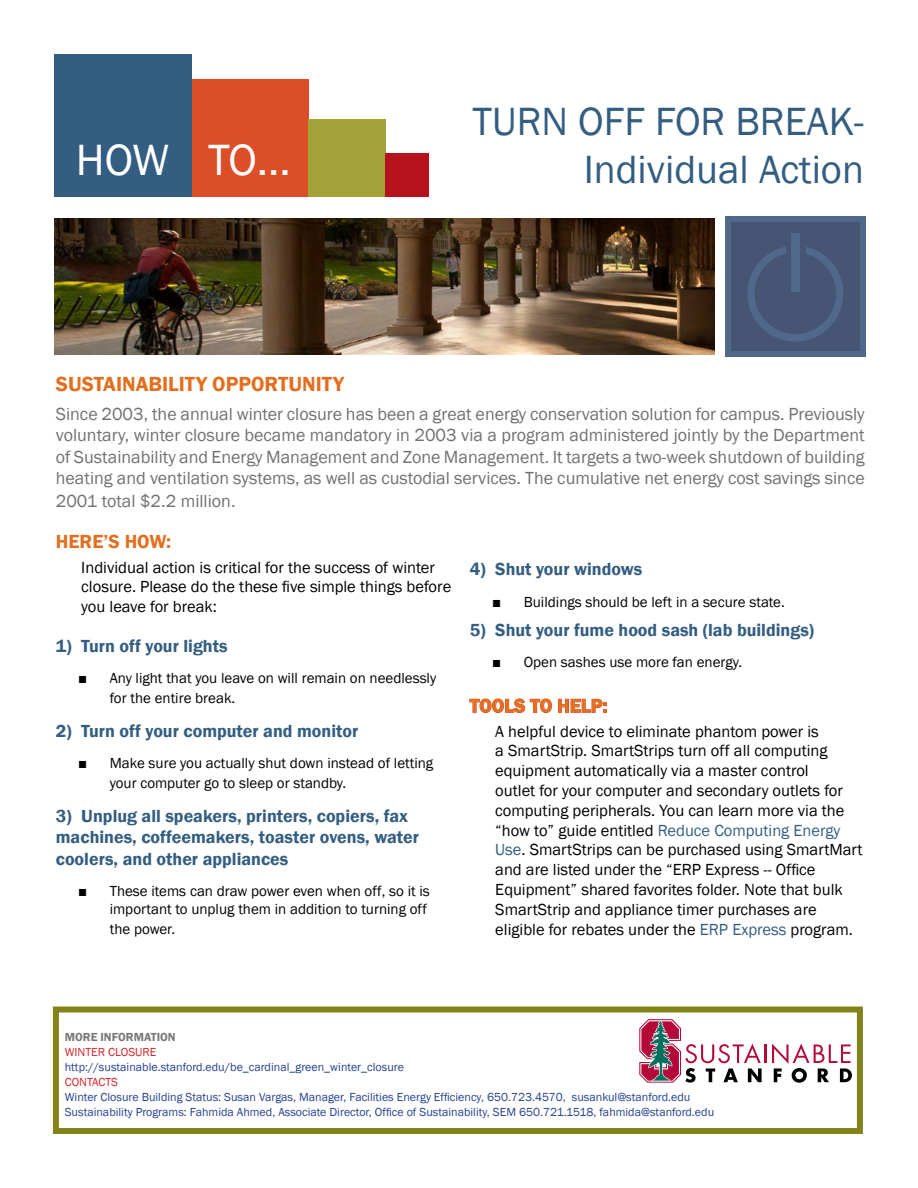
<style>
.page{position:relative;width:918px;height:1188px;background:#fff}
.page>*{position:absolute;margin:0;border:0;box-sizing:border-box;transform-origin:0 0}
.t1{font:45px "Franklin Gothic";color:#fff}
.t2{font:40.5px/48.6px "Franklin Gothic";color:#335e81;text-align:right}
.t3{font:600 21px "Franklin Gothic";color:#e36f1e}
.t4{font:600 19.5px "Franklin Gothic";color:#e36f1e}
.t5{font:18px/21.9px "Franklin Gothic";color:#717073;text-align:justify}
.t6{font:600 18px/21.6px "Franklin Gothic";color:#335e81}
.t7{font:16.5px/19.8px "Franklin Gothic";color:#000}
.t8{font:15px/19.8px "Franklin Gothic";color:#000}
.t9{font:12px/15px "Franklin Gothic";color:#25408f}
.t10{font:12px "Franklin Gothic";color:#d2232a}
.t11{font:600 12px "Franklin Gothic";color:#787878}
.s1{color:#335e81}
</style>
<div class="page">
<div style="left:191px;top:79px;width:117px;height:118px;background:#dc4e28"></div>
<div style="left:54px;top:54px;width:137px;height:143px;background:#335e81"></div>
<div style="left:308px;top:119px;width:77px;height:78px;background:#a3a238"></div>
<div style="left:385px;top:153px;width:43px;height:44px;background:#b5121b"></div>
<img style="left:54px;top:219px;width:661px;height:135px">
<svg style="left:469px;top:698px;width:83px;height:15px"></svg>
<svg style="left:558px;top:699px;width:48px;height:14px"></svg>
<div style="left:53px;top:1006px;width:810px;height:128px;border:6px solid #82841a"></div>
<svg style="left:639px;top:1019px;width:213px;height:64px"></svg>
<div style="left:725px;top:216px;width:140px;height:140px;background:#4c6587"></div>
<div style="left:731px;top:222px;width:128px;height:128px;background:#425170"></div>
<div style="left:747px;top:246px;width:96px;height:96px;background:#4c6587;border-radius:50%"></div>
<div style="left:786px;top:229px;width:20px;height:66px;background:#425170"></div>
<svg style="left:755px;top:253px;width:81px;height:81px"></svg>
<div style="left:791px;top:233px;width:9px;height:59px;background:#4c6587"></div>
<h1 class="t1" style="left:76px;top:132px;width:216px">How To...</h1>
<h2 class="t2" style="left:473px;top:98px;width:393px">TURN OFF FOR BREAK-<br>Individual Action</h2>
<p class="t3" style="left:56px;top:371px;width:290px">SUSTAINABILITY OPPORTUNITY</p>
<p class="t5" style="left:56px;top:403px;width:810px">Since 2003, the annual winter closure has been a great energy conservation solution for campus. Previously voluntary, winter closure became mandatory in 2003 via a program administered jointly by the Department of Sustainability and Energy Management and Zone Management. It targets a two-week shutdown of building heating and ventilation systems, as well as custodial services. The cumulative net energy cost savings since 2001 total $2.2 million.</p>
<p class="t4" style="left:56px;top:530px;width:117px">HERE’S HOW:</p>
<p class="t7" style="left:81px;top:558px;width:371px">Individual action is critical for the success of winter closure. Please do the these five simple things before you leave for break:</p>
<p class="t6" style="left:56px;top:635px;width:173px">1) Turn off your lights</p>
<p class="t8" style="left:110px;top:669px;width:328px;text-indent:-32px">■ Any light that you leave on will remain on needlessly for the entire break.</p>
<p class="t6" style="left:56px;top:720px;width:304px">2) Turn off your computer and monitor</p>
<p class="t8" style="left:110px;top:754px;width:325px;text-indent:-32px">■ Make sure you actually shut down instead of letting your computer go to sleep or standby.</p>
<p class="t6" style="left:56px;top:805px;width:365px">3) Unplug all speakers, printers, copiers, fax machines, coffeemakers, toaster ovens, water coolers, and other appliances</p>
<p class="t8" style="left:78px;top:883px;width:353px;line-height:18px;text-align:right">■ These items can draw power even when off, so it is important to unplug them in addition to turning off</p>
<p class="t8" style="left:110px;top:919px;width:67px">the power.</p>
<p class="t6" style="left:470px;top:559px;width:174px">4) Shut your windows</p>
<p class="t8" style="left:492px;top:592px;width:294px">■ Buildings should be left in a secure state.</p>
<p class="t6" style="left:470px;top:619px;width:346px">5) Shut your fume hood sash (lab buildings)</p>
<p class="t8" style="left:492px;top:653px;width:251px">■ Open sashes use more fan energy.</p>
<p class="t4" style="left:470px;top:694px;width:139px">TOOLS TO HELP:</p>
<p class="t7" style="left:495px;top:722px;width:369px">A helpful device to eliminate phantom power is<br>a SmartStrip. SmartStrips turn off all computing equipment automatically via a master control<br>outlet for your computer and secondary outlets for computing peripherals. You can learn more via the “how to” guide entitled <span class="s1">Reduce Computing Energy Use</span>. SmartStrips can be purchased using SmartMart and are listed under the “ERP Express -- Office Equipment” shared favorites folder. Note that bulk SmartStrip and appliance timer purchases are eligible for rebates under the <span class="s1">ERP Express</span> program.</p>
<p class="t11" style="left:65px;top:1030px;width:112px">MORE INFORMATION</p>
<p class="t10" style="left:65px;top:1045px;width:93px">WINTER CLOSURE</p>
<p class="t9" style="left:65px;top:1060px;width:341px">http://sustainable.stanford.edu/be_cardinal_green_winter_closure</p>
<p class="t10" style="left:65px;top:1075px;width:55px">CONTACTS</p>
<p class="t9" style="left:65px;top:1090px;width:651px">Winter Closure Building Status: Susan Vargas, Manager, Facilities Energy Efficiency, 650.723.4570, susankul@stanford.edu<br>Sustainability Programs: Fahmida Ahmed, Associate Director, Office of Sustainability, SEM 650.721.1518, fahmida@stanford.edu</p>
</div>
